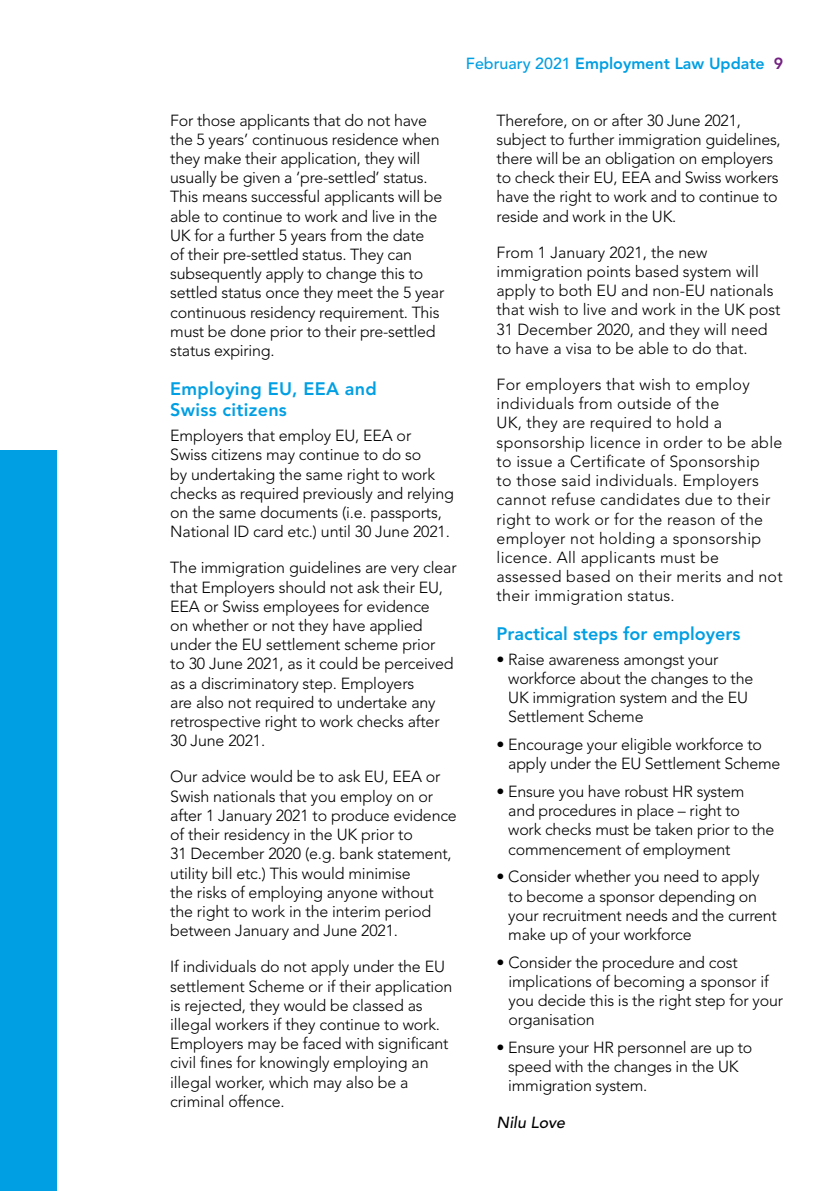
<style>
.page{position:relative;width:840px;height:1191px;background:#fff}
.page>*{position:absolute;margin:0;border:0;box-sizing:border-box;transform-origin:0 0}
.t1{font:800 18px/21.6px "Avenir LT Pro";letter-spacing:.015em;color:#009fe3}
.t2{font:300 16px/19.2px "Avenir LT Std";letter-spacing:-.01em;color:#000}
.t3{font:300 16px/19.2px "Avenir LT Std";letter-spacing:.015em;color:#000}
.t4{font:800 16px "Avenir LT Pro";color:#009fe3}
.t5{font:italic 500 16px "Avenir LT Pro";color:#000}
.s1{font-weight:500}
.s2{color:#742281}
</style>
<div class="page">
<div style="left:0;top:451px;width:57px;height:740px;background:#009fe3"></div>
<p class="t4" style="left:465px;top:54px;width:319px"><span class="s1">February 2021</span> Employment Law Update <span class="s2">9</span></p>
<p class="t2" style="left:170px;top:110px;width:275px">For those applicants that do not have the 5 years’ continuous residence when they make their application, they will usually be given a ‘pre-settled’ status.<br>This means successful applicants will be able to continue to work and live in the UK for a further 5 years from the date<br>of their pre-settled status. They can subsequently apply to change this to settled status once they meet the 5 year continuous residency requirement. This must be done prior to their pre-settled status expiring.</p>
<p class="t1" style="left:170px;top:378px;width:208px">Employing EU, EEA and<br>Swiss citizens</p>
<p class="t2" style="left:170px;top:426px;width:285px">Employers that employ EU, EEA or<br>Swiss citizens may continue to do so<br>by undertaking the same right to work checks as required previously and relying on the same documents (i.e. passports, National ID card etc.) until 30 June 2021.</p>
<p class="t2" style="left:170px;top:558px;width:288px">The immigration guidelines are very clear that Employers should not ask their EU, EEA or Swiss employees for evidence<br>on whether or not they have applied under the EU settlement scheme prior<br>to 30 June 2021, as it could be perceived as a discriminatory step. Employers<br>are also not required to undertake any retrospective right to work checks after 30 June 2021.</p>
<p class="t2" style="left:170px;top:767px;width:288px">Our advice would be to ask EU, EEA or Swish nationals that you employ on or after 1 January 2021 to produce evidence of their residency in the UK prior to<br>31 December 2020 (e.g. bank statement, utility bill etc.) This would minimise<br>the risks of employing anyone without the right to work in the interim period between January and June 2021.</p>
<p class="t2" style="left:170px;top:957px;width:283px">If individuals do not apply under the EU settlement Scheme or if their application is rejected, they would be classed as illegal workers if they continue to work.<br>Employers may be faced with significant civil fines for knowingly employing an illegal worker, which may also be a criminal offence.</p>
<p class="t2" style="left:496px;top:110px;width:285px">Therefore, on or after 30 June 2021, subject to further immigration guidelines, there will be an obligation on employers to check their EU, EEA and Swiss workers have the right to work and to continue to reside and work in the UK.</p>
<p class="t2" style="left:496px;top:243px;width:285px">From 1 January 2021, the new immigration points based system will apply to both EU and non-EU nationals that wish to live and work in the UK post 31 December 2020, and they will need to have a visa to be able to do that.</p>
<p class="t3" style="left:496px;top:375px;width:287px">For employers that wish to employ individuals from outside of the<br>UK, they are required to hold a sponsorship licence in order to be able to issue a Certificate of Sponsorship<br>to those said individuals. Employers cannot refuse candidates due to their right to work or for the reason of the employer not holding a sponsorship licence. All applicants must be assessed based on their merits and not their immigration status.</p>
<p class="t1" style="left:496px;top:623px;width:245px">Practical steps for employers</p>
<p class="t2" style="left:508px;top:650px;width:246px;text-indent:-12px">• Raise awareness amongst your workforce about the changes to the<br>UK immigration system and the EU<br>Settlement Scheme</p>
<p class="t2" style="left:508px;top:735px;width:273px;text-indent:-12px">• Encourage your eligible workforce to apply under the EU Settlement Scheme</p>
<p class="t2" style="left:508px;top:782px;width:267px;text-indent:-12px">• Ensure you have robust HR system and procedures in place – right to work checks must be taken prior to the commencement of employment</p>
<p class="t2" style="left:508px;top:867px;width:270px;text-indent:-12px">• Consider whether you need to apply to become a sponsor depending on your recruitment needs and the current make up of your workforce</p>
<p class="t2" style="left:508px;top:952px;width:276px;text-indent:-12px">• Consider the procedure and cost implications of becoming a sponsor if you decide this is the right step for your organisation</p>
<p class="t2" style="left:508px;top:1038px;width:245px;text-indent:-12px">• Ensure your HR personnel are up to speed with the changes in the UK immigration system.</p>
<p class="t5" style="left:496px;top:1112px;width:70px">Nilu Love</p>
</div>
